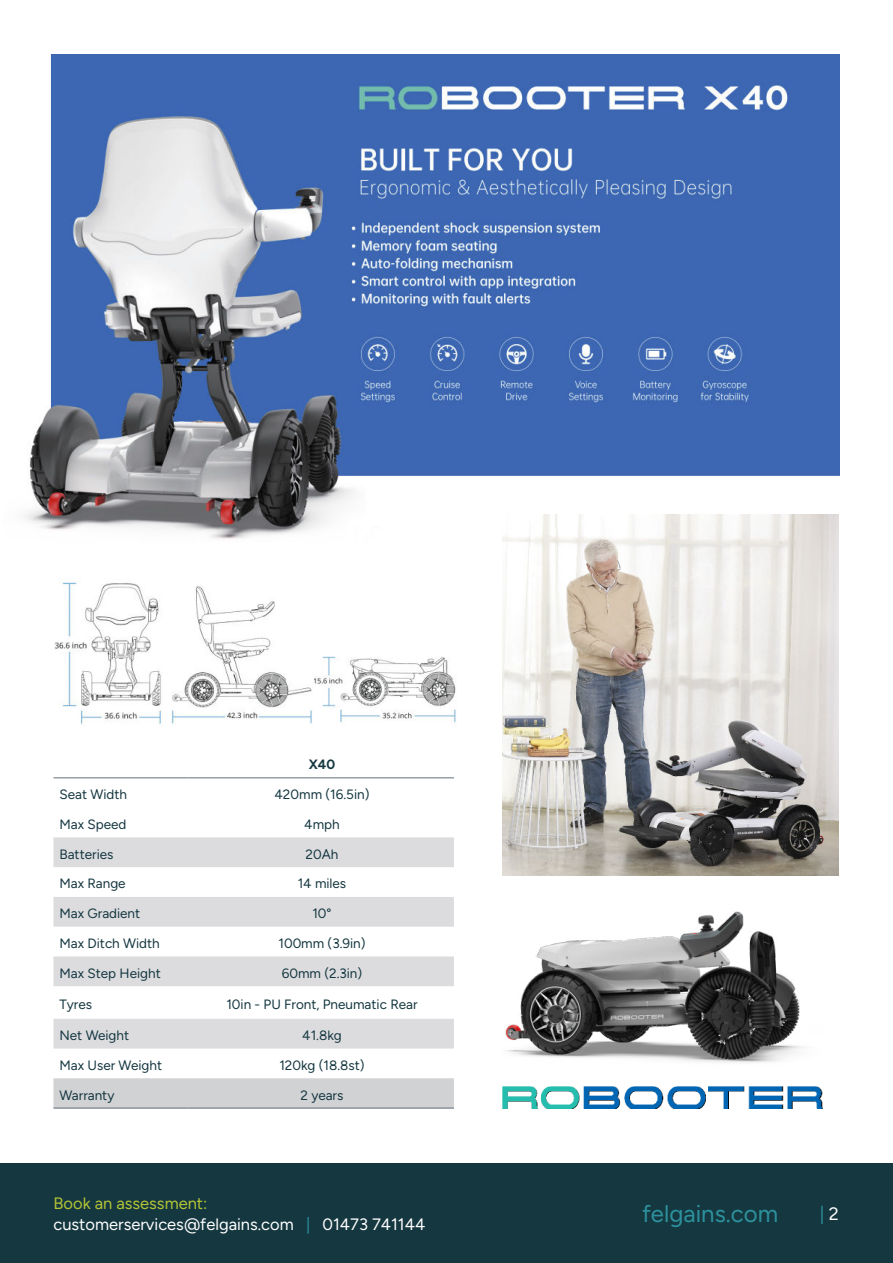
<style>
.page{position:relative;width:893px;height:1263px;background:#fff}
.page>*{position:absolute;margin:0;border:0;box-sizing:border-box;transform-origin:0 0}
.t1{font:24px "Figtree";color:#2c929d}
.t2{font:18px "Figtree";color:#2c929d}
.t3{font:16.5px/21px "Figtree";color:#fff}
.t4{font:13.5px "Figtree";color:#153740}
.t5{font:700 13.5px "Figtree";color:#153740}
.s1{color:#b3c535}
.s2{color:#2c929d}
.s3{color:#fff}
</style>
<div class="page">
<div style="left:0;top:1163px;width:893px;height:100px;background:#153740"></div>
<svg style="left:53px;top:837px;width:401px;height:211px;fill:#dcdcdf"></svg>
<div style="left:53px;top:1078px;width:401px;height:29px;background:#d1d2d4"></div>
<hr style="left:53px;top:1107px;width:135px;height:2px;background:#8b939a">
<hr style="left:188px;top:1107px;width:266px;height:2px;background:#8b939a">
<hr style="left:53px;top:777px;width:135px;height:1px;background:#636e76">
<hr style="left:188px;top:777px;width:266px;height:1px;background:#636e76">
<img style="left:502px;top:1086px;width:321px;height:23px">
<img style="left:24px;top:54px;width:815px;height:485px">
<img style="left:505px;top:911px;width:297px;height:152px">
<img style="left:502px;top:514px;width:337px;height:361px">
<img style="left:54px;top:582px;width:108px;height:143px">
<img style="left:171px;top:586px;width:141px;height:138px">
<img style="left:313px;top:656px;width:143px;height:67px">
<p class="t5" style="left:309px;top:759px;width:28px">X40</p>
<p class="t4" style="left:59px;top:788px;width:69px">Seat Width</p>
<p class="t4" style="left:275px;top:788px;width:96px">420mm (16.5in)</p>
<p class="t4" style="left:59px;top:818px;width:68px">Max Speed</p>
<p class="t4" style="left:304px;top:818px;width:37px">4mph</p>
<p class="t4" style="left:59px;top:848px;width:56px">Batteries</p>
<p class="t4" style="left:306px;top:848px;width:34px">20Ah</p>
<p class="t4" style="left:59px;top:878px;width:68px">Max Range</p>
<p class="t4" style="left:298px;top:878px;width:50px">14 miles</p>
<p class="t4" style="left:59px;top:907px;width:82px">Max Gradient</p>
<p class="t4" style="left:312px;top:907px;width:21px">10°</p>
<p class="t4" style="left:59px;top:937px;width:102px">Max Ditch Width</p>
<p class="t4" style="left:278px;top:937px;width:89px">100mm (3.9in)</p>
<p class="t4" style="left:59px;top:967px;width:103px">Max Step Height</p>
<p class="t4" style="left:282px;top:967px;width:82px">60mm (2.3in)</p>
<p class="t4" style="left:59px;top:998px;width:34px">Tyres</p>
<p class="t4" style="left:226px;top:998px;width:193px">10in - PU Front, Pneumatic Rear</p>
<p class="t4" style="left:59px;top:1029px;width:71px">Net Weight</p>
<p class="t4" style="left:302px;top:1029px;width:41px">41.8kg</p>
<p class="t4" style="left:59px;top:1059px;width:104px">Max User Weight</p>
<p class="t4" style="left:279px;top:1059px;width:87px">120kg (18.8st)</p>
<p class="t4" style="left:59px;top:1089px;width:57px">Warranty</p>
<p class="t4" style="left:301px;top:1089px;width:44px">2 years</p>
<p class="t3" style="left:53px;top:1193px;width:373px"><span class="s1">Book an assessment: </span>customerservices@felgains.com <span class="s2">|</span> 01473 741144</p>
<h1 class="t1" style="left:642px;top:1203px;width:137px">felgains.com</h1>
<h2 class="t2" style="left:820px;top:1206px;width:21px">| <span class="s3">2</span></h2>
</div>
